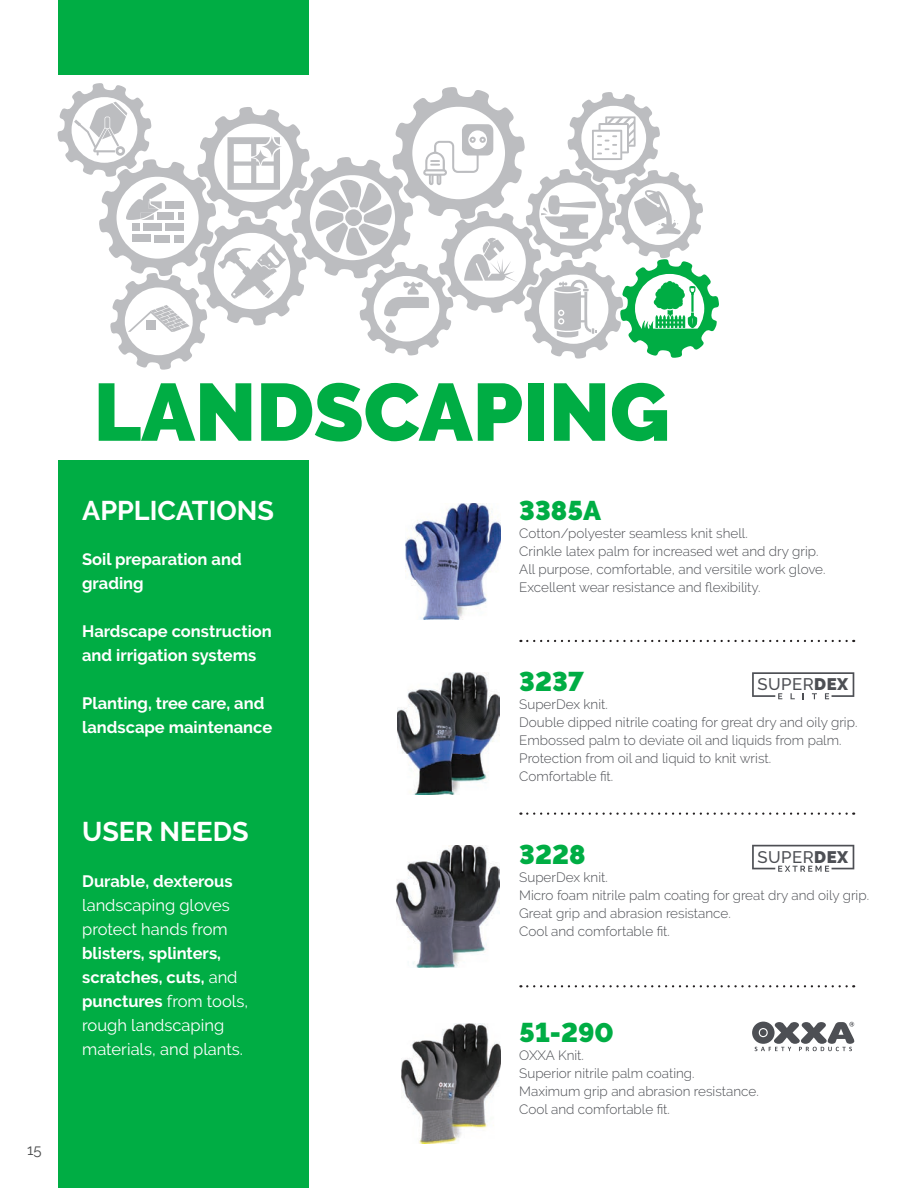
<style>
.page{position:relative;width:918px;height:1188px;background:#fff}
.page>*{position:absolute;margin:0;border:0;box-sizing:border-box;transform-origin:0 0}
.t1{font:900 81px "Raleway";color:#00ad44}
.t2{font:700 27px "Raleway";color:#fff}
.t3{font:900 27px "Raleway";color:#00ad44}
.t4{font:500 16.65px "Raleway";letter-spacing:.03em;color:#4d4f54}
.t5{font:16.5px/24px "Raleway";color:#fff}
.t6{font:700 16.5px/24px "Raleway";color:#fff}
.t7{font:15px "Raleway";color:#4b4c4d}
.t8{font:300 13.5px/18px "Raleway";color:#4d4f54}
.s1{font-weight:700}
.s2{font-weight:900}
</style>
<div class="page">
<div style="left:58px;top:461px;width:250px;height:727px;background:#00ad44"></div>
<img style="left:406px;top:503px;width:95px;height:116px">
<img style="left:397px;top:672px;width:102px;height:123px">
<img style="left:397px;top:845px;width:102px;height:122px">
<img style="left:402px;top:1024px;width:99px;height:120px">
<svg style="left:527px;top:640px;width:327px;height:2px"></svg>
<svg style="left:527px;top:813px;width:327px;height:2px"></svg>
<svg style="left:527px;top:985px;width:327px;height:2px"></svg>
<svg style="left:752px;top:1022px;width:102px;height:29px"></svg>
<svg style="left:752px;top:845px;width:102px;height:27px"></svg>
<svg style="left:752px;top:672px;width:102px;height:27px"></svg>
<div style="left:58px;top:0;width:250px;height:74px;background:#00ad44"></div>
<svg style="left:58px;top:83px;width:661px;height:287px"></svg>
<p class="t7" style="left:27px;top:1141px;width:16px">15</p>
<h1 class="t1" style="left:94px;top:365px;width:578px">LANDSCAPING</h1>
<h2 class="t2" style="left:82px;top:495px;width:193px">APPLICATIONS</h2>
<p class="t6" style="left:82px;top:547px;width:161px">Soil preparation and grading</p>
<p class="t6" style="left:82px;top:619px;width:191px">Hardscape construction and irrigation systems</p>
<p class="t6" style="left:82px;top:691px;width:192px">Planting, tree care, and landscape maintenance</p>
<h2 class="t2" style="left:82px;top:816px;width:168px">USER NEEDS</h2>
<p class="t6" style="left:82px;top:869px;width:152px">Durable, dexterous</p>
<p class="t5" style="left:82px;top:893px;width:149px">landscaping gloves protect hands from</p>
<p class="t5" style="left:82px;top:941px;width:167px"><span class="s1">blisters, splinters, scratches, cuts,</span> and <span class="s1">punctures</span> from tools, rough landscaping materials, and plants.</p>
<h2 class="t3" style="left:519px;top:495px;width:83px">3385A</h2>
<p class="t8" style="left:519px;top:524px;width:308px">Cotton/polyester seamless knit shell.<br>Crinkle latex palm for increased wet and dry grip.<br>All purpose, comfortable, and versitile work glove.<br>Excellent wear resistance and flexibility.</p>
<h2 class="t3" style="left:519px;top:666px;width:66px">3237</h2>
<p class="t8" style="left:519px;top:696px;width:340px">SuperDex knit.<br>Double dipped nitrile coating for great dry and oily grip.<br>Embossed palm to deviate oil and liquids from palm.<br>Protection from oil and liquid to knit wrist.<br>Comfortable fit.</p>
<p class="t4" style="left:758px;top:675px;width:92px">SUPER<span class="s2">DEX</span></p>
<h2 class="t3" style="left:519px;top:839px;width:68px">3228</h2>
<p class="t8" style="left:519px;top:868px;width:351px">SuperDex knit.<br>Micro foam nitrile palm coating for great dry and oily grip.<br>Great grip and abrasion resistance.<br>Cool and comfortable fit.</p>
<p class="t4" style="left:757px;top:847px;width:92px">SUPER<span class="s2">DEX</span></p>
<h2 class="t3" style="left:519px;top:1017px;width:96px">51-290</h2>
<p class="t8" style="left:519px;top:1046px;width:241px">OXXA Knit.<br>Superior nitrile palm coating.<br>Maximum grip and abrasion resistance.<br>Cool and comfortable fit.</p>
</div>
